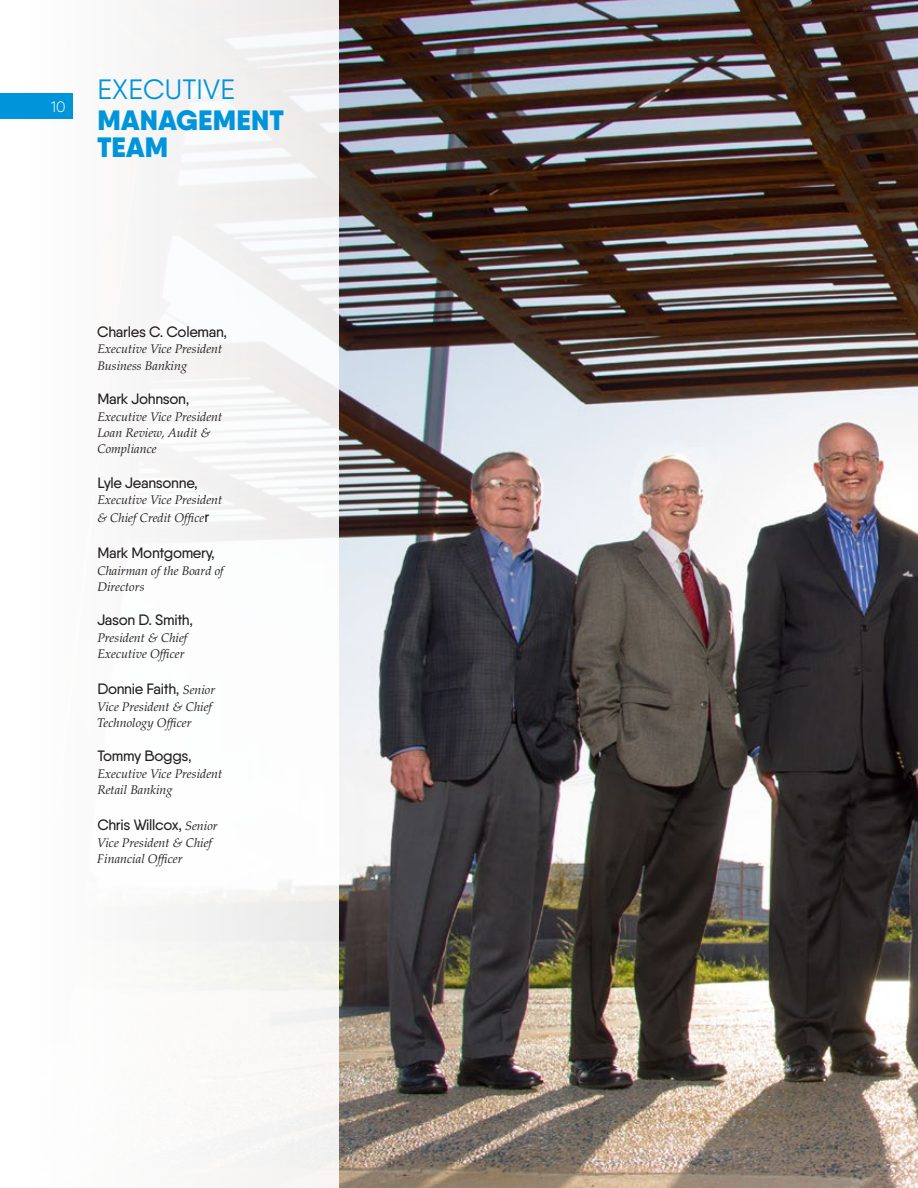
<style>
.page{position:relative;width:918px;height:1188px;background:#fff}
.page>*{position:absolute;margin:0;border:0;box-sizing:border-box;transform-origin:0 0}
.t1{font:900 27.9px/26.8px "Qanelas";letter-spacing:.01em;color:#0095da}
.t2{font:27.9px "Qanelas";letter-spacing:.01em;color:#0095da}
.t3{font:500 15px "Qanelas";letter-spacing:-.02em;color:#231f20}
.t4{font:300 15px "Qanelas";color:#fff}
.t5{font:italic 12.45px/16.4px "Palatino";color:#231f20}
.s1{font-family:"Qanelas";font-weight:500;font-style:normal;font-size:15px}
.s2{font-family:"Palatino";font-weight:400;font-style:italic;font-size:12.45px}
</style>
<div class="page">
<img style="left:15px;top:0;width:324px;height:1188px">
<img style="left:339px;top:0;width:579px;height:1188px">
<div style="left:0;top:94px;width:72px;height:25px;background:#0095da"></div>
<p class="t4" style="left:51px;top:98px;width:16px">10</p>
<h1 class="t2" style="left:97px;top:72px;width:139px">EXECUTIVE</h1>
<h1 class="t1" style="left:97px;top:106px;width:188px">MANAGEMENT<br>TEAM</h1>
<p class="t3" style="left:97px;top:323px;width:131px">Charles C. Coleman,</p>
<p class="t5" style="left:97px;top:341px;width:127px">Executive Vice President<br>Business Banking</p>
<p class="t3" style="left:97px;top:390px;width:94px">Mark Johnson,</p>
<p class="t5" style="left:97px;top:408px;width:127px">Executive Vice President<br>Loan Review, Audit &amp;<br>Compliance</p>
<p class="t3" style="left:97px;top:473px;width:102px">Lyle Jeansonne,</p>
<p class="t5" style="left:97px;top:491px;width:127px;line-height:18px">Executive Vice President &amp; Chief Credit Office<span class="s1">r</span></p>
<p class="t3" style="left:97px;top:544px;width:119px">Mark Montgomery,</p>
<p class="t5" style="left:97px;top:562px;width:128px">Chairman of the Board of<br>Directors</p>
<p class="t3" style="left:97px;top:611px;width:97px">Jason D. Smith,</p>
<p class="t5" style="left:97px;top:630px;width:92px">President &amp; Chief<br>Executive Officer</p>
<p class="t3" style="left:97px;top:680px;width:120px">Donnie Faith, <span class="s2">Senior</span></p>
<p class="t5" style="left:97px;top:698px;width:116px">Vice President &amp; Chief<br>Technology Officer</p>
<p class="t3" style="left:97px;top:747px;width:96px">Tommy Boggs,</p>
<p class="t5" style="left:97px;top:766px;width:127px">Executive Vice President<br>Retail Banking</p>
<p class="t3" style="left:97px;top:816px;width:122px">Chris Willcox, <span class="s2">Senior</span></p>
<p class="t5" style="left:97px;top:834px;width:116px">Vice President &amp; Chief<br>Financial Officer</p>
</div>
